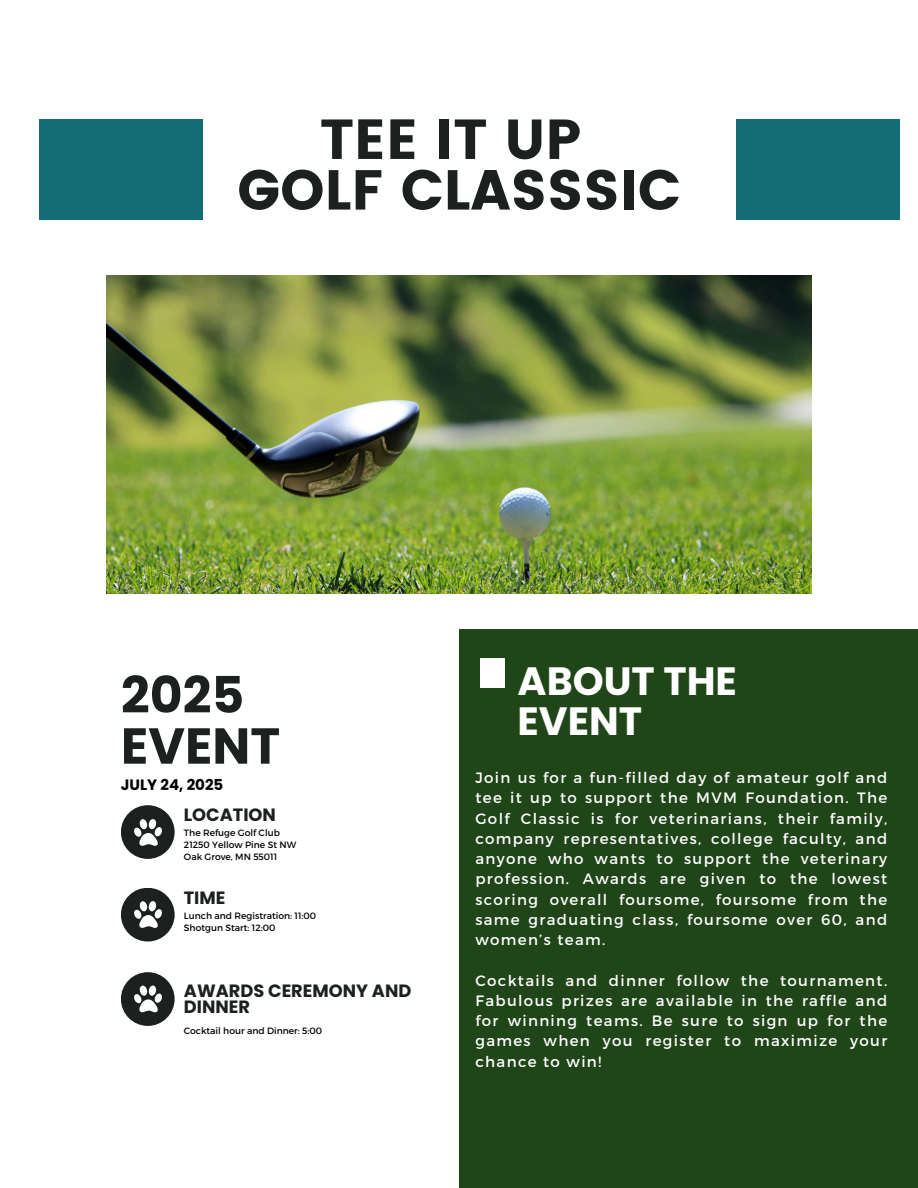
<style>
.page{position:relative;width:918px;height:1188px;background:#fff}
.page>*{position:absolute;margin:0;border:0;box-sizing:border-box;transform-origin:0 0}
.t1{font:56.25px/50.7px "Poppins";color:#1c2120;text-align:center}
.t2{font:700 50.4px/50.8px "Poppins";color:#1c2120}
.t3{font:700 39.45px/40.5px "Poppins";color:#fff}
.t4{font:700 17.85px/15.6px "Poppins";color:#1c2120}
.t5{font:15px/20.2px "Montserrat";letter-spacing:.09em;color:#fff;text-align:justify}
.t6{font:700 15px "Poppins";color:#000}
.t7{font:9.15px "Montserrat";color:#000}
</style>
<div class="page">
<div style="left:39px;top:119px;width:164px;height:100px;background:#136d76"></div>
<div style="left:736px;top:119px;width:164px;height:100px;background:#136d76"></div>
<img style="left:107px;top:275px;width:704px;height:319px">
<div style="left:459px;top:629px;width:459px;height:559px;background:#1f4518"></div>
<div style="left:480px;top:659px;width:25px;height:29px;background:#fff"></div>
<div style="left:121px;top:805px;width:54px;height:54px;background:#1c2120;border-radius:50%"></div>
<div style="left:121px;top:888px;width:54px;height:54px;background:#1c2120;border-radius:50%"></div>
<div style="left:121px;top:972px;width:54px;height:54px;background:#1c2120;border-radius:50%"></div>
<svg style="left:134px;top:819px;width:28px;height:27px"></svg>
<svg style="left:134px;top:901px;width:28px;height:27px"></svg>
<svg style="left:134px;top:985px;width:28px;height:27px"></svg>
<h2 class="t1" style="left:237px;top:114px;width:445px">TEE IT UP<br>GOLF CLASSSIC</h2>
<h1 class="t2" style="left:121px;top:670px;width:161px">2025<br>EVENT</h1>
<p class="t6" style="left:121px;top:775px;width:104px">JULY 24, 2025</p>
<p class="t4" style="left:184px;top:807px;width:94px">LOCATION</p>
<p class="t7" style="left:184px;top:827px;width:97px">The Refuge Golf Club</p>
<p class="t7" style="left:184px;top:839px;width:114px">21250 Yellow Pine St NW</p>
<p class="t7" style="left:184px;top:851px;width:95px">Oak Grove, MN 55011</p>
<h4 class="t4" style="left:184px;top:890px;width:43px">TIME</h4>
<p class="t7" style="left:184px;top:909px;width:134px">Lunch and Registration: 11:00</p>
<p class="t7" style="left:184px;top:922px;width:93px">Shotgun Start: 12:00</p>
<p class="t4" style="left:184px;top:983px;width:229px">AWARDS CEREMONY AND<br>DINNER</p>
<h4 class="t7" style="left:184px;top:1025px;width:140px">Cocktail hour and Dinner: 5:00</h4>
<h5 class="t3" style="left:518px;top:661px;width:221px">ABOUT THE<br>EVENT</h5>
<p class="t5" style="left:475px;top:767px;width:413px">Join us for a fun-filled day of amateur golf and tee it up to support the MVM Foundation. The Golf Classic is for veterinarians, their family, company representatives, college faculty, and anyone who wants to support the veterinary profession. Awards are given to the lowest scoring overall foursome, foursome from the same graduating class, foursome over 60, and women’s team.</p>
<h4 class="t5" style="left:475px;top:969px;width:413px">Cocktails and dinner follow the tournament.<br>Fabulous prizes are available in the raffle and for winning teams. Be sure to sign up for the games when you register to maximize your chance to win!</h4>
</div>
